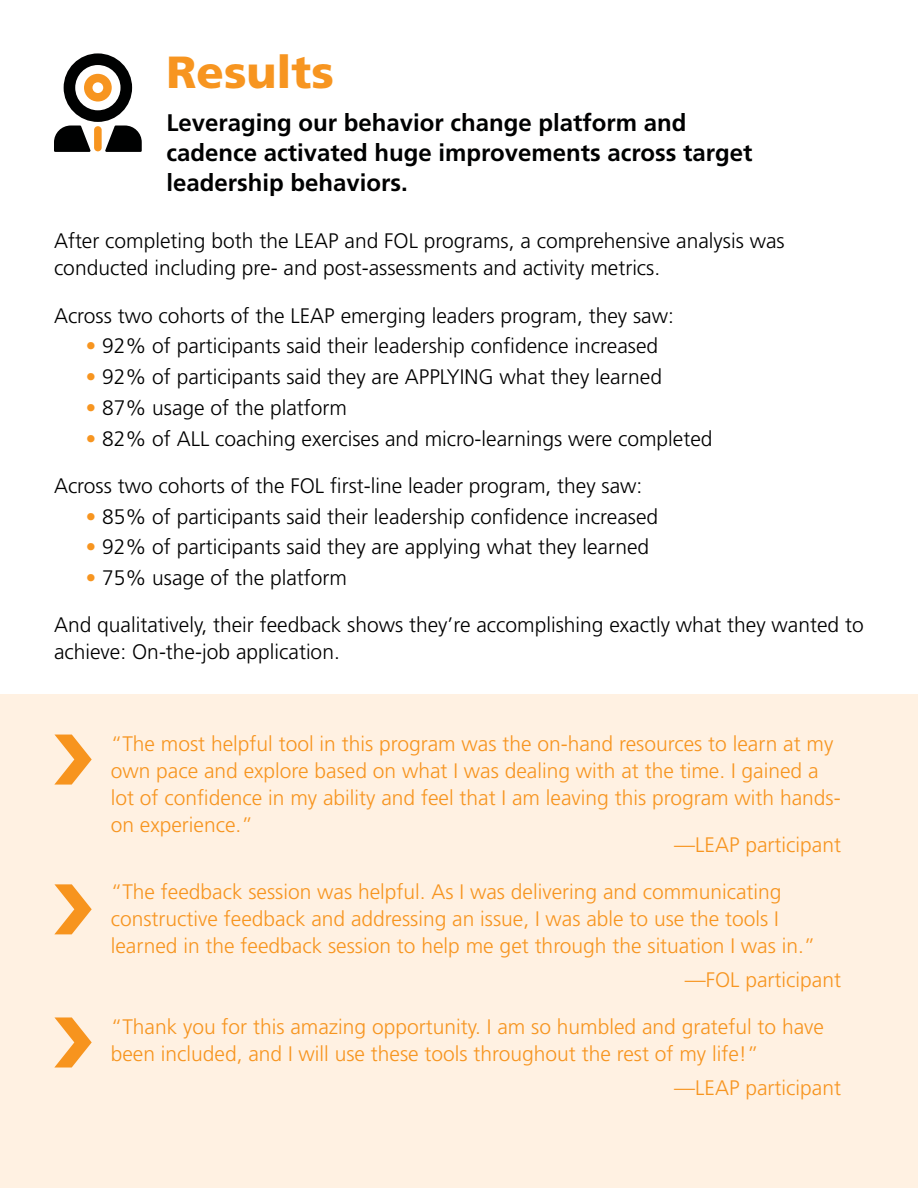
<style>
.page{position:relative;width:918px;height:1188px;background:#fff}
.page>*{position:absolute;margin:0;border:0;box-sizing:border-box;transform-origin:0 0}
.t1{font:900 45px "Frutiger LT Std";color:#f79520}
.t2{font:700 24px/30px "Frutiger LT Std";color:#000101}
.t3{font:300 21px/27px "Frutiger LT Std";color:#000}
.t4{font:300 21px/27px "Frutiger LT Std";color:#f79520}
.s1{font-style:italic;color:#f79520}
</style>
<div class="page">
<svg style="left:54px;top:53px;width:88px;height:99px"></svg>
<div style="left:0;top:695px;width:918px;height:493px;background:#fff1e2"></div>
<svg style="left:54px;top:735px;width:38px;height:50px"></svg>
<svg style="left:54px;top:884px;width:38px;height:50px"></svg>
<svg style="left:54px;top:1017px;width:38px;height:51px"></svg>
<h1 class="t1" style="left:166px;top:45px;width:169px">Results</h1>
<p class="t2" style="left:166px;top:108px;width:587px">Leveraging our behavior change platform and cadence activated huge improvements across target leadership behaviors.</p>
<p class="t3" style="left:54px;top:228px;width:732px">After completing both the LEAP and FOL programs, a comprehensive analysis was conducted including pre- and post-assessments and activity metrics.</p>
<p class="t3" style="left:54px;top:302px;width:621px">Across two cohorts of the LEAP emerging leaders program, they saw:</p>
<p class="t3" style="left:86px;top:333px;width:574px"><span class="s1">•</span> 92% of participants said their leadership confidence increased</p>
<p class="t3" style="left:86px;top:364px;width:578px"><span class="s1">•</span> 92% of participants said they are APPLYING what they learned</p>
<p class="t3" style="left:86px;top:395px;width:263px"><span class="s1">•</span> 87% usage of the platform</p>
<p class="t3" style="left:86px;top:425px;width:629px"><span class="s1">•</span> 82% of ALL coaching exercises and micro-learnings were completed</p>
<p class="t3" style="left:54px;top:473px;width:590px">Across two cohorts of the FOL first-line leader program, they saw:</p>
<p class="t3" style="left:86px;top:503px;width:574px"><span class="s1">•</span> 85% of participants said their leadership confidence increased</p>
<p class="t3" style="left:86px;top:534px;width:565px"><span class="s1">•</span> 92% of participants said they are applying what they learned</p>
<p class="t3" style="left:86px;top:565px;width:263px"><span class="s1">•</span> 75% usage of the platform</p>
<p class="t3" style="left:54px;top:612px;width:811px">And qualitatively, their feedback shows they’re accomplishing exactly what they wanted to achieve: On-the-job application.</p>
<p class="t4" style="left:111px;top:731px;width:732px">“The most helpful tool in this program was the on-hand resources to learn at my own pace and explore based on what I was dealing with at the time. I gained a lot of confidence in my ability and feel that I am leaving this program with hands&shy;on experience.”</p>
<p class="t4" style="left:674px;top:831px;width:168px">—LEAP participant</p>
<p class="t4" style="left:111px;top:879px;width:706px">“The feedback session was helpful. As I was delivering and communicating constructive feedback and addressing an issue, I was able to use the tools I learned in the feedback session to help me get through the situation I was in.”</p>
<p class="t4" style="left:685px;top:966px;width:158px">—FOL participant</p>
<p class="t4" style="left:111px;top:1014px;width:715px">“Thank you for this amazing opportunity. I am so humbled and grateful to have been included, and I will use these tools throughout the rest of my life!”</p>
<p class="t4" style="left:674px;top:1074px;width:168px">—LEAP participant</p>
</div>
